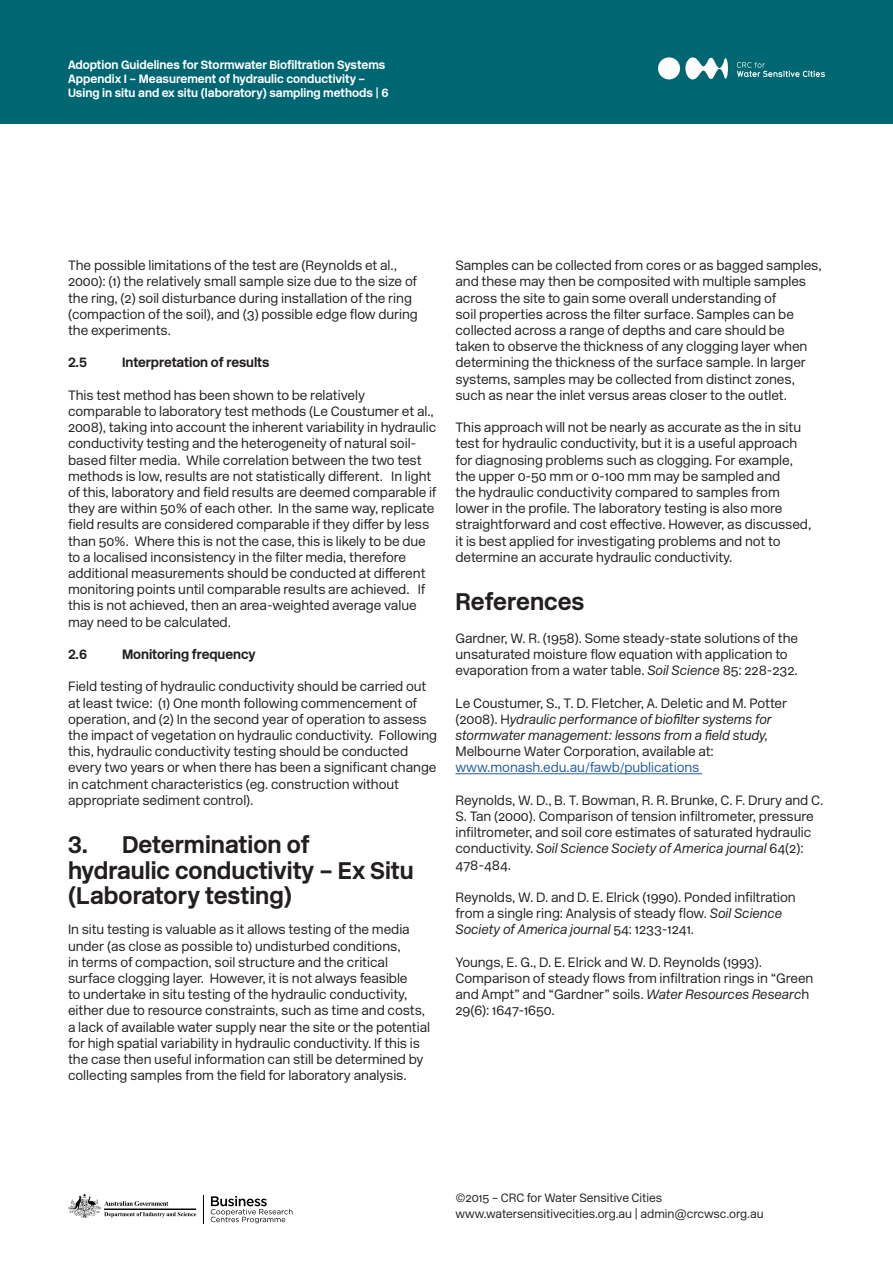
<style>
.page{position:relative;width:893px;height:1263px;background:#fff}
.page>*{position:absolute;margin:0;border:0;box-sizing:border-box;transform-origin:0 0}
.t1{font:700 24px/25.5px "New Rail Alphabet";color:#231f20}
.t2{font:300 13.5px/16.2px "New Rail Alphabet";letter-spacing:-.005em;color:#231f20}
.t3{font:italic 300 13.5px/16.2px "New Rail Alphabet";letter-spacing:-.005em;color:#231f20}
.t4{font:700 13.5px "New Rail Alphabet";letter-spacing:-.005em;color:#231f20}
.t5{font:300 13.5px "New Rail Alphabet";letter-spacing:-.005em;color:#215e9e}
.t6{font:700 12px/14.4px "New Rail Alphabet";color:#fff}
.t7{font:300 12px/16px "New Rail Alphabet";letter-spacing:-.005em;color:#231f20}
.s1{font-style:italic}
.s2{font-style:normal}
</style>
<div class="page">
<div style="left:0;top:0;width:893px;height:124px;background:#006772"></div>
<svg style="left:658px;top:57px;width:70px;height:22px"></svg>
<svg style="left:737px;top:62px;width:88px;height:15px"></svg>
<svg style="left:211px;top:1196px;width:81px;height:27px"></svg>
<svg style="left:203px;top:1195px;width:1px;height:28px"></svg>
<svg style="left:68px;top:1194px;width:128px;height:24px"></svg>
<hr style="left:104px;top:1209px;width:92px;height:1px;background:#000">
<hr style="left:455px;top:773px;width:247px;height:1px;background:#215e9e">
<p class="t6" style="left:68px;top:57px;width:322px">Adoption Guidelines for Stormwater Biofiltration Systems<br>Appendix I – Measurement of hydraulic conductivity –<br>Using in situ and ex situ (laboratory) sampling methods | 6</p>
<p class="t2" style="left:68px;top:257px;width:351px">The possible limitations of the test are (Reynolds et al., 2000): (1) the relatively small sample size due to the size of the ring, (2) soil disturbance during installation of the ring (compaction of the soil), and (3) possible edge flow during the experiments.</p>
<p class="t4" style="left:68px;top:354px;width:20px">2.5</p>
<p class="t4" style="left:122px;top:354px;width:149px">Interpretation of results</p>
<p class="t2" style="left:68px;top:387px;width:370px">This test method has been shown to be relatively comparable to laboratory test methods (Le Coustumer et al., 2008), taking into account the inherent variability in hydraulic conductivity testing and the heterogeneity of natural soil&shy;based filter media. While correlation between the two test methods is low, results are not statistically different. In light of this, laboratory and field results are deemed comparable if they are within 50% of each other. In the same way, replicate field results are considered comparable if they differ by less than 50%. Where this is not the case, this is likely to be due to a localised inconsistency in the filter media, therefore additional measurements should be conducted at different monitoring points until comparable results are achieved. If this is not achieved, then an area-weighted average value may need to be calculated.</p>
<p class="t4" style="left:68px;top:645px;width:21px">2.6</p>
<p class="t4" style="left:122px;top:645px;width:135px">Monitoring frequency</p>
<p class="t2" style="left:68px;top:678px;width:371px">Field testing of hydraulic conductivity should be carried out at least twice: (1) One month following commencement of operation, and (2) In the second year of operation to assess the impact of vegetation on hydraulic conductivity. Following this, hydraulic conductivity testing should be conducted every two years or when there has been a significant change in catchment characteristics (eg. construction without appropriate sediment control).</p>
<h1 class="t1" style="left:68px;top:832px;width:347px">3. Determination of hydraulic conductivity – Ex Situ (Laboratory testing)</h1>
<p class="t2" style="left:68px;top:921px;width:364px">In situ testing is valuable as it allows testing of the media under (as close as possible to) undisturbed conditions,<br>in terms of compaction, soil structure and the critical surface clogging layer. However, it is not always feasible<br>to undertake in situ testing of the hydraulic conductivity, either due to resource constraints, such as time and costs, a lack of available water supply near the site or the potential for high spatial variability in hydraulic conductivity. If this is the case then useful information can still be determined by collecting samples from the field for laboratory analysis.</p>
<p class="t2" style="left:455px;top:257px;width:368px">Samples can be collected from cores or as bagged samples, and these may then be composited with multiple samples across the site to gain some overall understanding of<br>soil properties across the filter surface. Samples can be collected across a range of depths and care should be taken to observe the thickness of any clogging layer when determining the thickness of the surface sample. In larger systems, samples may be collected from distinct zones, such as near the inlet versus areas closer to the outlet.</p>
<p class="t2" style="left:455px;top:419px;width:357px">This approach will not be nearly as accurate as the in situ test for hydraulic conductivity, but it is a useful approach for diagnosing problems such as clogging. For example, the upper 0-50 mm or 0-100 mm may be sampled and<br>the hydraulic conductivity compared to samples from lower in the profile. The laboratory testing is also more straightforward and cost effective. However, as discussed, it is best applied for investigating problems and not to determine an accurate hydraulic conductivity.</p>
<h1 class="t1" style="left:455px;top:589px;width:130px">References</h1>
<p class="t2" style="left:455px;top:630px;width:344px">Gardner, W. R. (1958). Some steady-state solutions of the unsaturated moisture flow equation with application to evaporation from a water table. <span class="s1">Soil Science</span> 85: 228-232.</p>
<p class="t3" style="left:455px;top:695px;width:333px"><span class="s2">Le Coustumer, S., T. D. Fletcher, A. Deletic and M. Potter (2008). H</span>ydraulic performance of biofilter systems for stormwater management: lessons from a field study,</p>
<p class="t2" style="left:455px;top:743px;width:260px">Melbourne Water Corporation, available at:</p>
<p class="t5" style="left:455px;top:759px;width:245px">www.monash.edu.au/fawb/publications</p>
<p class="t2" style="left:455px;top:792px;width:369px">Reynolds, W. D., B. T. Bowman, R. R. Brunke, C. F. Drury and C.<br>S. Tan (2000). Comparison of tension infiltrometer, pressure infiltrometer, and soil core estimates of saturated hydraulic conductivity. <span class="s1">Soil Science Society of America journal</span> 64(2):<br>478-484.</p>
<p class="t2" style="left:455px;top:889px;width:342px">Reynolds, W. D. and D. E. Elrick (1990). Ponded infiltration from a single ring: Analysis of steady flow. <span class="s1">Soil Science<br>Society of America journal</span> 54: 1233-1241.</p>
<p class="t2" style="left:455px;top:954px;width:359px">Youngs, E. G., D. E. Elrick and W. D. Reynolds (1993).<br>Comparison of steady flows from infiltration rings in “Green and Ampt” and “Gardner” soils. <span class="s1">Water Resources Researc</span>h 29(6): 1647-1650.</p>
<p class="t7" style="left:455px;top:1190px;width:310px">©2015 – CRC for Water Sensitive Cities www.watersensitivecities.org.au | admin@crcwsc.org.au</p>
</div>
